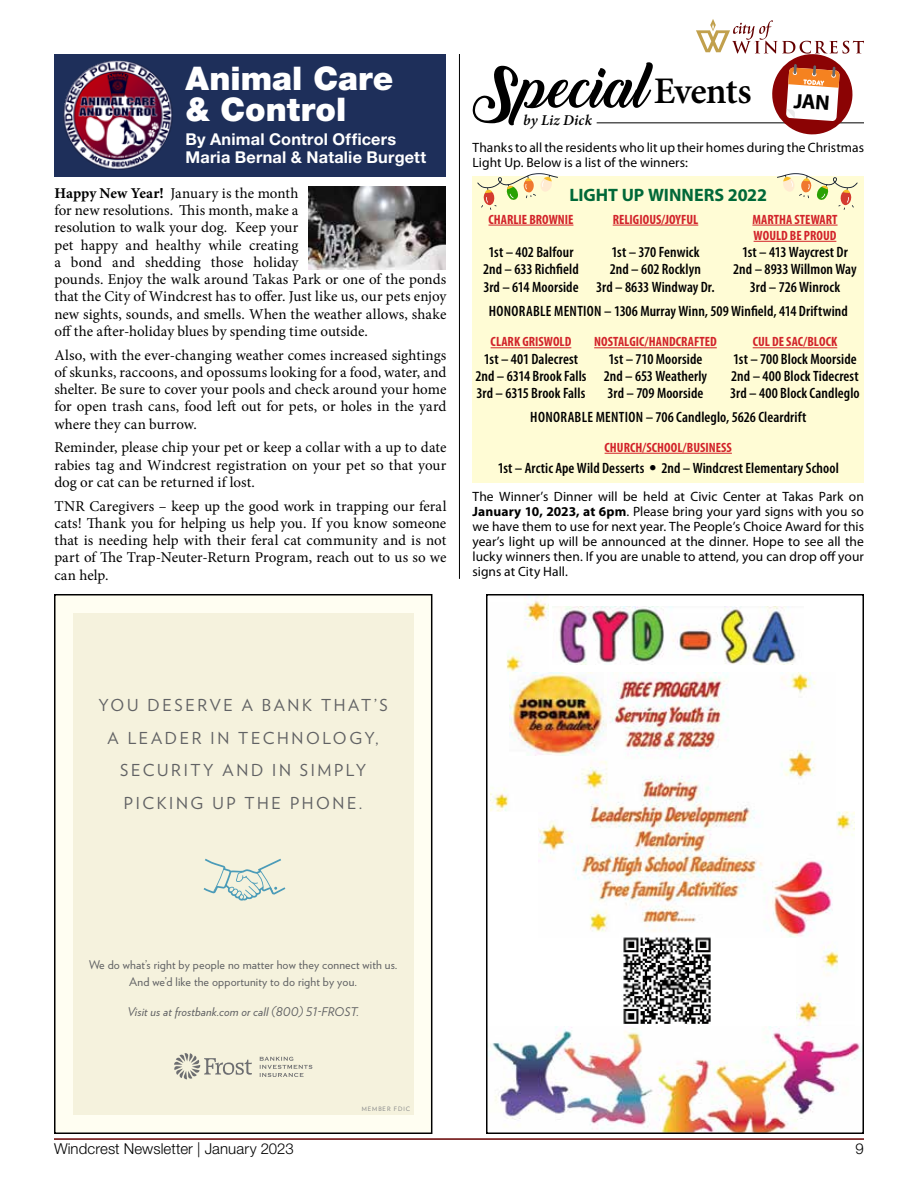
<style>
.page{position:relative;width:918px;height:1188px;background:#fff}
.page>*{position:absolute;margin:0;border:0;box-sizing:border-box;transform-origin:0 0}
.t1{font:56.4px "Backto Black Demo";color:#000}
.t2{font:900 32.55px/30.8px "Helvetica Neue LT Std";color:#fff}
.t3{font:700 18px "Myriad Pro";color:#006838}
.t4{font:16.5px/32.8px "Verlag";letter-spacing:.16em;color:#616264;text-align:center}
.t5{font:700 16.35px/18.1px "Helvetica Neue LT Std";letter-spacing:.01em;color:#fff}
.t6{font:15px/17.2px "Minion Pro";color:#000;text-align:justify}
.t7{font:600 condensed 15px/24px "Myriad Pro";letter-spacing:.005em;color:#000}
.t8{font:300 15px "Helvetica Neue LT Std";letter-spacing:.005em;color:#000}
.t9{font:italic 600 15px "Minion Pro";letter-spacing:.01em;color:#000}
.t10{font:13.5px/15px "Myriad Pro";color:#000}
.t11{font:700 condensed 13.5px/16.2px "Myriad Pro";color:#d2232a}
.t12{font:12px/16.8px "Verlag";letter-spacing:.01em;color:#616264;text-align:center}
.t13{font:italic 12px "Verlag";letter-spacing:.01em;color:#616264}
.t14{font:6px "Verlag";letter-spacing:.16em;color:#808285}
.s1{font-weight:700}
.s2{font-family:"Minion Pro";font-weight:600;font-size:37.5px}
.s3{font-family:"Helvetica Neue LT Std";font-weight:700;font-stretch:normal}
</style>
<div class="page">
<div style="left:54px;top:54px;width:392px;height:123px;background:#1e2f5a"></div>
<img style="left:63px;top:61px;width:110px;height:109px">
<img style="left:308px;top:187px;width:138px;height:83px">
<hr style="left:597px;top:122px;width:267px;height:1px;background:#000">
<div style="left:472px;top:177px;width:392px;height:306px;background:#fffcd5"></div>
<hr style="left:489px;top:225px;width:84px;height:1px;background:#d2232a">
<hr style="left:613px;top:225px;width:85px;height:1px;background:#d2232a">
<hr style="left:752px;top:225px;width:86px;height:1px;background:#d2232a">
<hr style="left:754px;top:241px;width:82px;height:1px;background:#d2232a">
<hr style="left:491px;top:347px;width:80px;height:1px;background:#d2232a">
<hr style="left:594px;top:347px;width:123px;height:1px;background:#d2232a">
<hr style="left:753px;top:347px;width:84px;height:1px;background:#d2232a">
<hr style="left:605px;top:453px;width:127px;height:1px;background:#d2232a">
<hr style="left:459px;top:54px;width:1px;height:525px;background:#000">
<svg style="left:477px;top:173px;width:81px;height:37px"></svg>
<svg style="left:777px;top:173px;width:81px;height:37px"></svg>
<div style="left:55px;top:595px;width:377px;height:538px;background:#fffef2"></div>
<div style="left:73px;top:613px;width:340px;height:502px;background:#f5f2dd"></div>
<svg style="left:204px;top:859px;width:81px;height:42px"></svg>
<svg style="left:174px;top:1053px;width:78px;height:26px"></svg>
<svg style="left:260px;top:1057px;width:52px;height:20px"></svg>
<img style="left:796px;top:812px;width:59px;height:214px">
<img style="left:552px;top:606px;width:244px;height:58px">
<img style="left:489px;top:1026px;width:372px;height:105px">
<img style="left:538px;top:672px;width:298px;height:265px">
<img style="left:620px;top:933px;width:95px;height:91px">
<img style="left:490px;top:597px;width:59px;height:215px">
<img style="left:509px;top:672px;width:98px;height:84px">
<div style="left:486px;top:594px;width:378px;height:540px;border:2px solid #000"></div>
<hr style="left:54px;top:1138px;width:810px;height:2px;background:#650000">
<svg style="left:696px;top:19px;width:168px;height:116px"></svg>
<h2 class="t2" style="left:186px;top:63px;width:210px">Animal Care &amp; Control</h2>
<p class="t5" style="left:186px;top:130px;width:242px">By Animal Control Officers<br>Maria Bernal &amp; Natalie Burgett</p>
<p class="t6" style="left:54px;top:185px;width:394px;text-align:left"><span class="s1">Happy New Year!</span> January is the month<br>for new resolutions. This month, make a<br>resolution to walk your dog. Keep your<br>pet happy and healthy while creating<br>a bond and shedding those holiday<br>pounds. Enjoy the walk around Takas Park or one of the ponds that the City of Windcrest has to offer. Just like us, our pets enjoy new sights, sounds, and smells. When the weather allows, shake off the after-holiday blues by spending time outside.</p>
<p class="t6" style="left:54px;top:346px;width:394px">Also, with the ever-changing weather comes increased sightings of skunks, raccoons, and opossums looking for a food, water, and shelter. Be sure to cover your pools and check around your home for open trash cans, food left out for pets, or holes in the yard where they can burrow.</p>
<p class="t6" style="left:54px;top:439px;width:394px">Reminder, please chip your pet or keep a collar with a up to date rabies tag and Windcrest registration on your pet so that your dog or cat can be returned if lost.</p>
<p class="t6" style="left:54px;top:497px;width:394px">TNR Caregivers – keep up the good work in trapping our feral cats! Thank you for helping us help you. If you know someone that is needing help with their feral cat community and is not part of The Trap-Neuter-Return Program, reach out to us so we can help.</p>
<h1 class="t1" style="left:472px;top:56px;width:281px">Special<span class="s2">Events</span></h1>
<p class="t9" style="left:523px;top:110px;width:70px">by Liz Dick</p>
<p class="t10" style="left:472px;top:140px;width:393px">Thanks to all the residents who lit up their homes during the Christmas<br>Light Up. Below is a list of the winners:</p>
<p class="t3" style="left:569px;top:183px;width:199px">LIGHT UP WINNERS 2022</p>
<p class="t11" style="left:489px;top:211px;width:86px">CHARLIE BROWNIE</p>
<p class="t11" style="left:613px;top:211px;width:87px">RELIGIOUS/JOYFUL</p>
<p class="t11" style="left:752px;top:211px;width:87px">MARTHA STEWART<br>WOULD BE PROUD</p>
<p class="t7" style="left:489px;top:240px;width:86px">1st – 402 Balfour</p>
<p class="t7" style="left:611px;top:240px;width:90px">1st – 370 Fenwick</p>
<p class="t7" style="left:742px;top:240px;width:107px">1st – 413 Waycrest Dr</p>
<p class="t7" style="left:483px;top:258px;width:97px">2nd – 633 Richfield</p>
<p class="t7" style="left:610px;top:258px;width:93px">2nd – 602 Rocklyn</p>
<p class="t7" style="left:733px;top:258px;width:125px">2nd – 8933 Willmon Way</p>
<p class="t7" style="left:483px;top:275px;width:233px">3rd – 614 Moorside 3rd – 8633 Windway Dr.</p>
<p class="t7" style="left:489px;top:275px;width:361px;text-indent:261px">3rd – 726 Winrock<br>HONORABLE MENTION – 1306 Murray Winn, 509 Winfield, 414 Driftwind</p>
<p class="t11" style="left:491px;top:334px;width:82px">CLARK GRISWOLD</p>
<p class="t11" style="left:594px;top:334px;width:124px">NOSTALGIC/HANDCRAFTED</p>
<p class="t11" style="left:753px;top:334px;width:86px">CUL DE SAC/BLOCK</p>
<p class="t7" style="left:484px;top:347px;width:96px">1st – 401 Dalecrest</p>
<p class="t7" style="left:609px;top:347px;width:95px">1st – 710 Moorside</p>
<p class="t7" style="left:733px;top:347px;width:125px">1st – 700 Block Moorside</p>
<p class="t7" style="left:475px;top:364px;width:233px">2nd – 6314 Brook Falls 2nd – 653 Weatherly</p>
<p class="t7" style="left:731px;top:364px;width:129px">2nd – 400 Block Tidecrest</p>
<p class="t7" style="left:477px;top:381px;width:110px">3rd – 6315 Brook Falls</p>
<p class="t7" style="left:608px;top:381px;width:97px">3rd – 709 Moorside</p>
<p class="t7" style="left:530px;top:381px;width:331px;text-indent:200px">3rd – 400 Block Candleglo<br>HONORABLE MENTION – 706 Candleglo, 5626 Cleardrift</p>
<p class="t11" style="left:605px;top:439px;width:129px">CHURCH/SCHOOL/BUSINESS</p>
<p class="t7" style="left:498px;top:456px;width:343px">1st – Arctic Ape Wild Desserts <span class="s3">•</span> 2nd – Windcrest Elementary School</p>
<p class="t10" style="left:472px;top:489px;width:393px;text-align:justify">The Winner’s Dinner will be held at Civic Center at Takas Park on <span class="s1">January 10, 2023, at 6pm</span>. Please bring your yard signs with you so we have them to use for next year. The People’s Choice Award for this year’s light up will be announced at the dinner. Hope to see all the lucky winners then. If you are unable to attend, you can drop off your signs at City Hall.</p>
<p class="t4" style="left:99px;top:687px;width:291px">YOU DESERVE A BANK THAT’S<br>A LEADER IN TECHNOLOGY,<br>SECURITY AND IN SIMPLY<br>PICKING UP THE PHONE.</p>
<p class="t12" style="left:89px;top:956px;width:310px">We do what’s right by people no matter how they connect with us.<br>And we’d like the opportunity to do right by you.</p>
<p class="t13" style="left:127px;top:1003px;width:233px">Visit us at frostbank.com or call (800) 51-FROST.</p>
<p class="t14" style="left:362px;top:1105px;width:50px">MEMBER FDIC</p>
<p class="t8" style="left:54px;top:1140px;width:241px">Windcrest Newsletter | January 2023</p>
<p class="t8" style="left:856px;top:1140px;width:10px">9</p>
</div>
